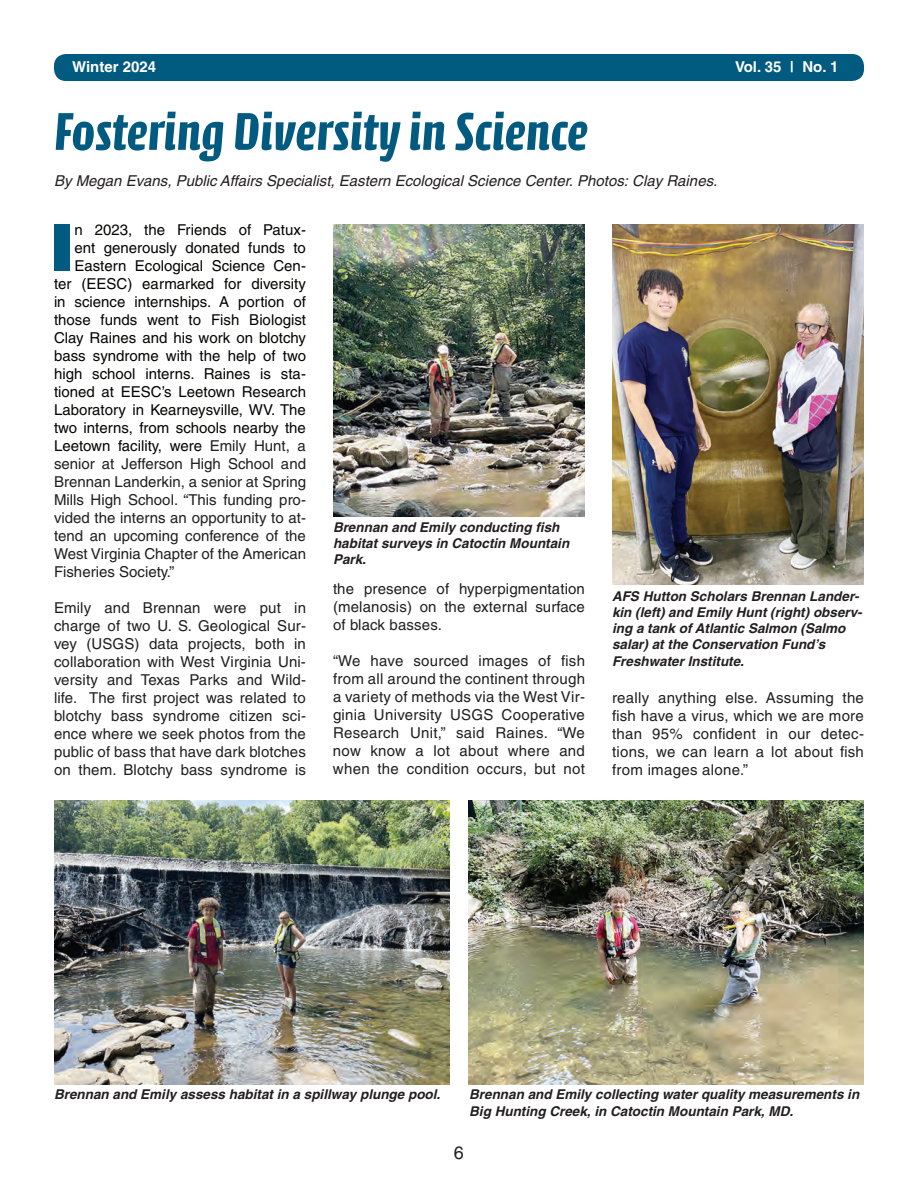
<style>
.page{position:relative;width:918px;height:1188px;background:#fff}
.page>*{position:absolute;margin:0;border:0;box-sizing:border-box;transform-origin:0 0}
.t1{font:900 64.95px "Helvetica";color:#015a7f}
.t2{font:700 54px "Calcite Pro";color:#015a7f}
.t3{font:18px "Helvetica";color:#231f20}
.t4{font:15px/18px "Helvetica";color:#1e1f1e;text-align:justify}
.t5{font:15px "Helvetica";color:#040503}
.t6{font:italic 15px "Helvetica";color:#231f20}
.t7{font:700 15px "Helvetica";color:#fff}
.t8{font:italic 700 13.5px/16.2px "Helvetica";color:#231f20}
.s1{color:#1e1f1e}
</style>
<div class="page">
<div style="left:54px;top:54px;width:810px;height:27px;background:#015a7f;border-radius:12px"></div>
<img style="left:612px;top:224px;width:252px;height:361px">
<img style="left:333px;top:225px;width:252px;height:292px">
<img style="left:54px;top:801px;width:395px;height:284px">
<img style="left:469px;top:801px;width:395px;height:284px">
<p class="t7" style="left:72px;top:58px;width:86px">Winter 2024</p>
<p class="t7" style="left:735px;top:58px;width:105px">Vol. 35 | No. 1</p>
<h2 class="t2" style="left:54px;top:100px;width:535px">Fostering Diversity in Science</h2>
<p class="t6" style="left:54px;top:172px;width:665px">By Megan Evans, Public Affairs Specialist, Eastern Ecological Science Center. Photos: Clay Raines.</p>
<h1 class="t1" style="left:49px;top:205px;width:27px">I</h1>
<p class="t5" style="left:74px;top:221px;width:233px">n 2023, the Friends of Patux-</p>
<p class="t5" style="left:74px;top:239px;width:233px">ent generously donated funds to</p>
<p class="t5" style="left:74px;top:257px;width:233px">Eastern Ecological Science Cen-</p>
<p class="t5" style="left:54px;top:275px;width:253px">ter (EESC) earmarked for diversity</p>
<p class="t5" style="left:54px;top:293px;width:253px">in science internships. A portion of</p>
<p class="t5" style="left:54px;top:311px;width:254px">those funds went to Fish Biologist</p>
<p class="t5" style="left:54px;top:329px;width:253px">Clay Raines and his work on blotchy</p>
<p class="t5" style="left:54px;top:347px;width:254px">bass syndrome with the help of two</p>
<p class="t5" style="left:54px;top:365px;width:254px">high school interns. Raines is sta-</p>
<p class="t5" style="left:54px;top:383px;width:254px">tioned at EESC’s Leetown Research</p>
<p class="t5" style="left:54px;top:401px;width:254px">Laboratory in Kearneysville, WV. The</p>
<p class="t5" style="left:54px;top:419px;width:253px">two interns, from schools nearby the</p>
<p class="t5" style="left:54px;top:437px;width:253px">Leetown facility, were <span class="s1">Emily Hunt, a</span></p>
<p class="t4" style="left:54px;top:454px;width:254px">senior at Jefferson High School and</p>
<p class="t4" style="left:54px;top:472px;width:254px">Brennan Landerkin, a senior at Spring</p>
<p class="t4" style="left:54px;top:490px;width:253px">Mills High School. “This funding pro-</p>
<p class="t4" style="left:54px;top:508px;width:254px">vided the interns an opportunity to at-</p>
<p class="t4" style="left:54px;top:526px;width:253px">tend an upcoming conference of the</p>
<p class="t4" style="left:54px;top:544px;width:254px">West Virginia Chapter of the American</p>
<p class="t4" style="left:54px;top:562px;width:122px">Fisheries Society.”</p>
<p class="t4" style="left:54px;top:598px;width:254px">Emily and Brennan were put in charge of two U. S. Geological Sur&shy;vey (USGS) data projects, both in collaboration with West Virginia Uni&shy;versity and Texas Parks and Wild&shy;life. The first project was related to blotchy bass syndrome citizen sci&shy;ence where we seek photos from the public of bass that have dark blotches on them. Blotchy bass syndrome is</p>
<p class="t8" style="left:333px;top:519px;width:238px">Brennan and Emily conducting fish habitat surveys in Catoctin Mountain<br>Park.</p>
<p class="t4" style="left:333px;top:579px;width:254px">the presence of hyperpigmentation (melanosis) on the external surface of black basses.</p>
<p class="t4" style="left:333px;top:651px;width:254px">“We have sourced images of fish from all around the continent through a variety of methods via the West Vir&shy;ginia University USGS Cooperative Research Unit,” said Raines. “We now know a lot about where and when the condition occurs, but not</p>
<p class="t8" style="left:612px;top:588px;width:252px">AFS Hutton Scholars Brennan Lander&shy;kin (left) and Emily Hunt (right) observ&shy;ing a tank of Atlantic Salmon (Salmo salar) at the Conservation Fund’s Freshwater Institute.</p>
<p class="t4" style="left:612px;top:688px;width:254px">really anything else. Assuming the fish have a virus, which we are more than 95% confident in our detec&shy;tions, we can learn a lot about fish from images alone.”</p>
<p class="t8" style="left:54px;top:1086px;width:388px">Brennan and Emily assess habitat in a spillway plunge pool.</p>
<p class="t8" style="left:469px;top:1086px;width:392px">Brennan and Emily collecting water quality measurements in<br>Big Hunting Creek, in Catoctin Mountain Park, MD.</p>
<p class="t3" style="left:454px;top:1142px;width:12px">6</p>
</div>
